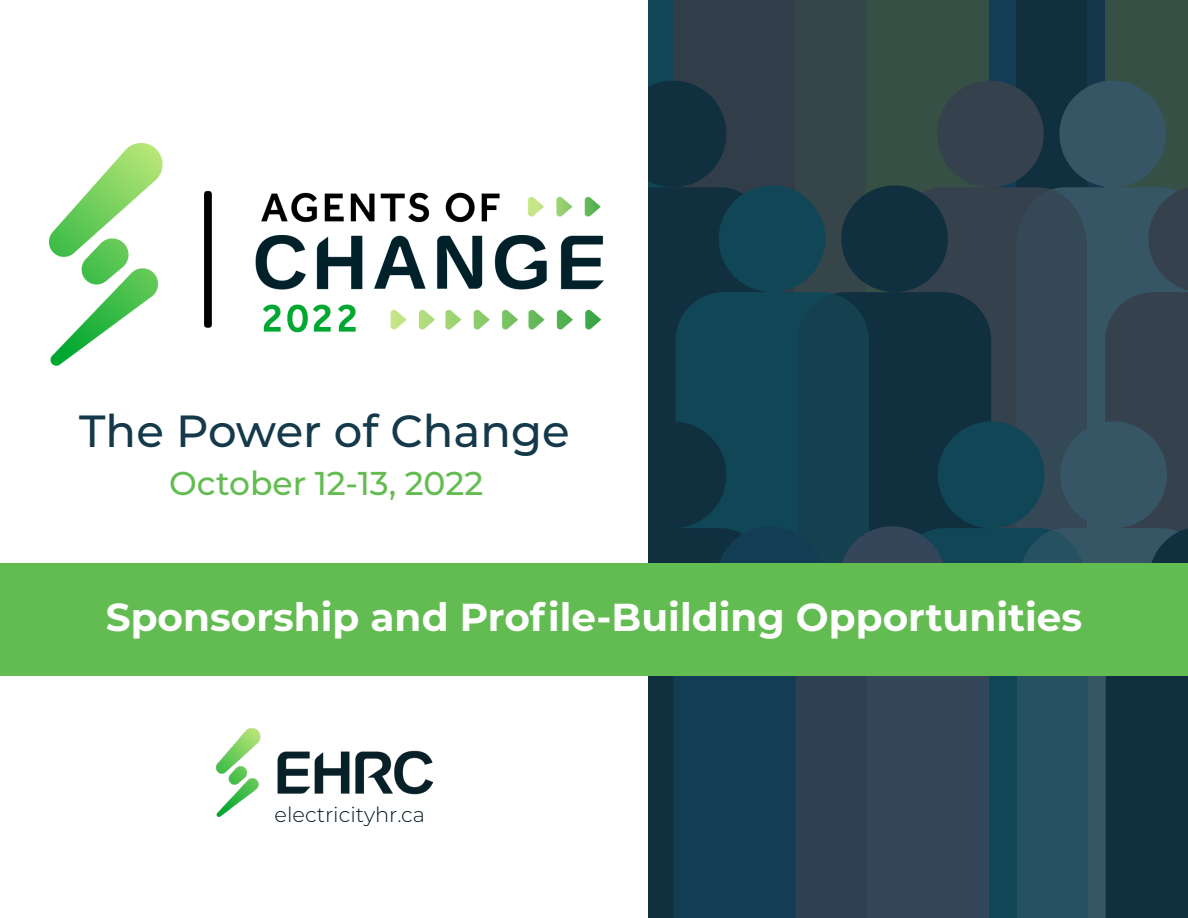
<style>
.page{position:relative;width:1188px;height:918px;background:#fff}
.page>*{position:absolute;margin:0;border:0;box-sizing:border-box;transform-origin:0 0}
.t1{font:500 45px "Montserrat";color:#13394b}
.t2{font:700 39px "Montserrat";color:#fff}
.t3{font:500 33px "Montserrat";color:#63bc51}
.t4{font:300 21px "Montserrat";color:#061a22}
</style>
<div class="page">
<img style="left:49px;top:144px;width:554px;height:222px">
<div style="left:648px;top:0;width:121px;height:358px;background:#104656"></div>
<div style="left:894px;top:0;width:193px;height:358px;background:#133c55"></div>
<div style="left:1017px;top:0;width:171px;height:358px;background:#15374c"></div>
<div style="left:1017px;top:0;width:70px;height:358px;background:#10303f"></div>
<div style="left:673px;top:0;width:193px;height:358px;background:#323d4a"></div>
<div style="left:795px;top:0;width:194px;height:358px;background:#365045"></div>
<div style="left:795px;top:0;width:71px;height:358px;background:#364549"></div>
<div style="left:1105px;top:0;width:83px;height:358px;background:#365045"></div>
<div style="left:1059px;top:81px;width:107px;height:106px;background:#365665;border-radius:50%"></div>
<div style="left:1087px;top:187px;width:18px;height:341px;background:#365665"></div>
<div style="left:937px;top:81px;width:107px;height:106px;background:#36414e;border-radius:50%"></div>
<div style="left:902px;top:187px;width:185px;height:341px;background:#36414e"></div>
<svg style="left:648px;top:81px;width:78px;height:106px;background:#143140"></svg>
<div style="left:648px;top:187px;width:117px;height:234px;background:#10303f"></div>
<div style="left:841px;top:185px;width:107px;height:107px;background:#10303f;border-radius:50%"></div>
<div style="left:869px;top:292px;width:122px;height:239px;background:#10303f"></div>
<div style="left:719px;top:185px;width:106px;height:107px;background:#104656;border-radius:50%"></div>
<div style="left:676px;top:292px;width:193px;height:241px;background:#104656"></div>
<svg style="left:648px;top:421px;width:78px;height:107px;background:#103342"></svg>
<div style="left:648px;top:528px;width:106px;height:390px;background:#10303f"></div>
<div style="left:938px;top:421px;width:107px;height:107px;background:#104656;border-radius:50%"></div>
<div style="left:909px;top:528px;width:107px;height:390px;background:#104656"></div>
<div style="left:1060px;top:421px;width:107px;height:107px;background:#365665;border-radius:50%"></div>
<div style="left:1088px;top:528px;width:17px;height:390px;background:#365665"></div>
<svg style="left:1016px;top:189px;width:72px;height:729px;background:#2c4c5b"></svg>
<div style="left:717px;top:526px;width:106px;height:107px;background:#133c55;border-radius:50%"></div>
<div style="left:673px;top:676px;width:123px;height:242px;background:#133c55"></div>
<div style="left:839px;top:526px;width:107px;height:107px;background:#344659;border-radius:50%"></div>
<div style="left:869px;top:676px;width:120px;height:242px;background:#344659"></div>
<svg style="left:796px;top:294px;width:73px;height:624px;background:#214051"></svg>
<svg style="left:1105px;top:185px;width:83px;height:733px"></svg>
<div style="left:0;top:564px;width:1188px;height:112px;background:#63bc51"></div>
<img style="left:216px;top:729px;width:217px;height:87px">
<p class="t1" style="left:79px;top:400px;width:492px">The Power of Change</p>
<p class="t3" style="left:169px;top:461px;width:316px">October 12-13, 2022</p>
<p class="t2" style="left:106px;top:589px;width:978px">Sponsorship and Profile-Building Opportunities</p>
<p class="t4" style="left:275px;top:800px;width:152px">electricityhr.ca</p>
</div>
